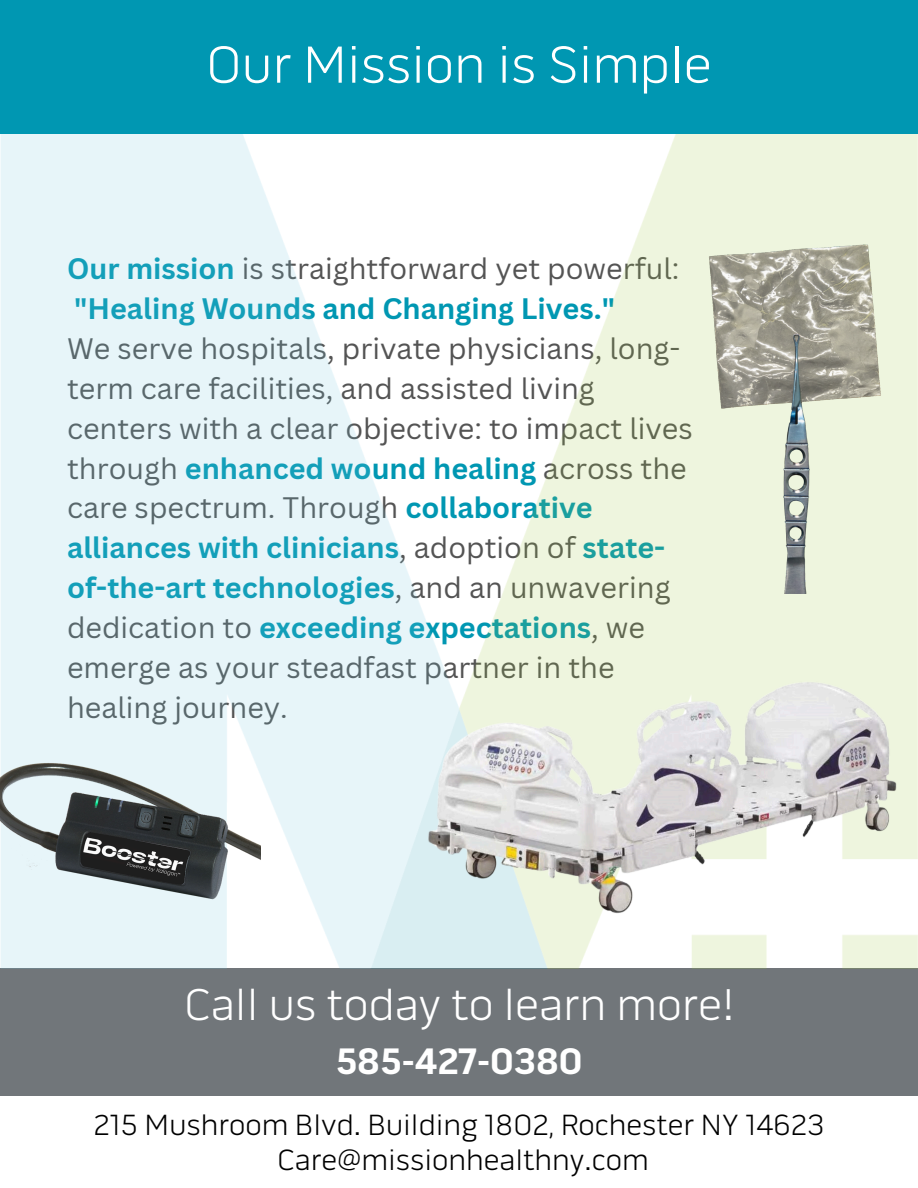
<style>
.page{position:relative;width:918px;height:1188px;background:#fff}
.page>*{position:absolute;margin:0;border:0;box-sizing:border-box;transform-origin:0 0}
.t1{font:300 53.1px "Pill Gothic 600 mg";color:#fff}
.t2{font:300 45.3px "Pill Gothic 600 mg";color:#fff}
.t3{font:700 37.65px "Pill Gothic 600 mg";color:#fff}
.t4{font:300 29.85px "Pill Gothic 600 mg";color:#000}
.t5{font:28.8px/39.9px "Canva Sans";color:#545454}
.t6{font:700 28.8px/39.9px "Canva Sans";color:#0097b2}
.s1{font-weight:400;color:#545454}
.s2{font-weight:700;color:#0097b2}
</style>
<div class="page">
<div style="left:0;top:0;width:918px;height:134px;background:#0097b2"></div>
<div style="left:0;top:969px;width:918px;height:127px;background:#71767a"></div>
<img style="left:0;top:134px;width:918px;height:835px">
<img style="left:480px;top:179px;width:438px;height:414px">
<img style="left:399px;top:657px;width:519px;height:281px">
<img style="left:0;top:761px;width:261px;height:142px">
<h1 class="t1" style="left:206px;top:33px;width:507px">Our Mission is Simple</h1>
<p class="t6" style="left:67px;top:248px;width:614px">Our mission <span class="s1">is straightforward yet powerful: </span>"Healing Wounds and Changing Lives."</p>
<p class="t5" style="left:67px;top:328px;width:627px">We serve hospitals, private physicians, long&shy;term care facilities, and assisted living centers with a clear objective: to impact lives through <span class="s2">enhanced wound healing</span> across the care spectrum. Through <span class="s2">collaborative alliances with clinicians</span>, adoption of <span class="s2">state&shy;of-the-art technologies</span>, and an unwavering dedication to <span class="s2">exceeding expectations</span>, we emerge as your steadfast partner in the healing journey.</p>
<p class="t2" style="left:184px;top:977px;width:551px">Call us today to learn more!</p>
<p class="t3" style="left:335px;top:1039px;width:248px">585-427-0380</p>
<p class="t4" style="left:93px;top:1107px;width:732px">215 Mushroom Blvd. Building 1802, Rochester NY 14623</p>
<h2 class="t4" style="left:277px;top:1142px;width:373px">Care@missionhealthny.com</h2>
</div>
